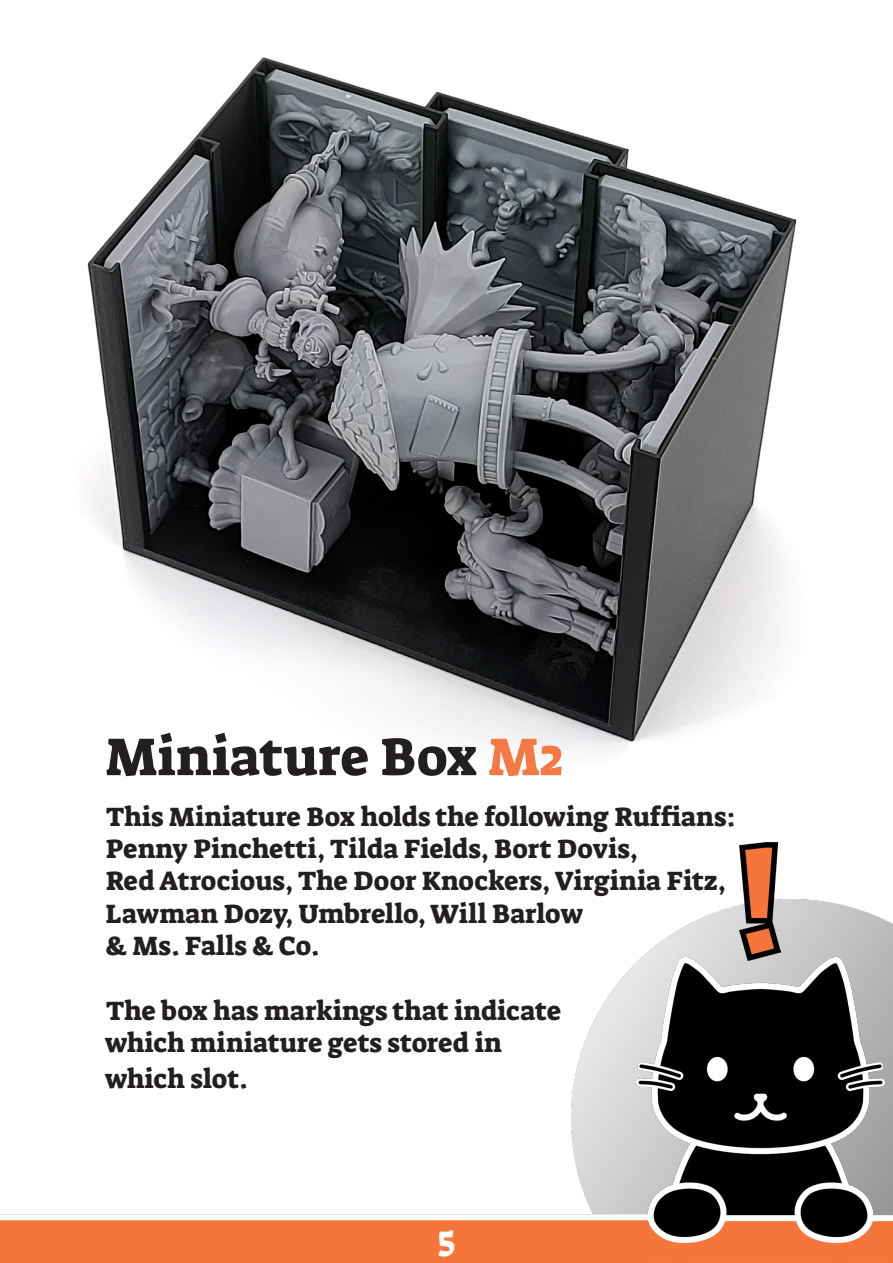
<style>
.page{position:relative;width:893px;height:1263px;background:#fff}
.page>*{position:absolute;margin:0;border:0;box-sizing:border-box;transform-origin:0 0}
.t1{font:54px "Suez One";color:#231f20}
.t2{font:36px "Suez One";color:#fff}
.t3{font:27px/32.4px "Suez One";color:#231f20}
.s1{color:#f47943}
</style>
<div class="page">
<img style="left:83px;top:57px;width:714px;height:699px">
<img style="left:572px;top:899px;width:321px;height:316px">
<img style="left:627px;top:948px;width:266px;height:315px">
<img style="left:0;top:1215px;width:648px;height:48px">
<img style="left:740px;top:843px;width:40px;height:117px">
<p class="t1" style="left:106px;top:722px;width:459px">Miniature Box <span class="s1">M2</span></p>
<p class="t3" style="left:106px;top:800px;width:631px">This Miniature Box holds the following Ruffians:</p>
<p class="t3" style="left:106px;top:833px;width:533px">Penny Pinchetti, Tilda Fields, Bort Dovis,</p>
<p class="t3" style="left:106px;top:865px;width:621px">Red Atrocious, The Door Knockers, Virginia Fitz,<br>Lawman Dozy, Umbrello, Will Barlow</p>
<p class="t3" style="left:106px;top:930px;width:215px">&amp; Ms. Falls &amp; Co.</p>
<p class="t3" style="left:106px;top:995px;width:457px">The box has markings that indicate</p>
<p class="t3" style="left:106px;top:1027px;width:398px">which miniature gets stored in</p>
<p class="t3" style="left:106px;top:1063px;width:143px">which slot.</p>
<p class="t2" style="left:437px;top:1215px;width:20px">5</p>
</div>
